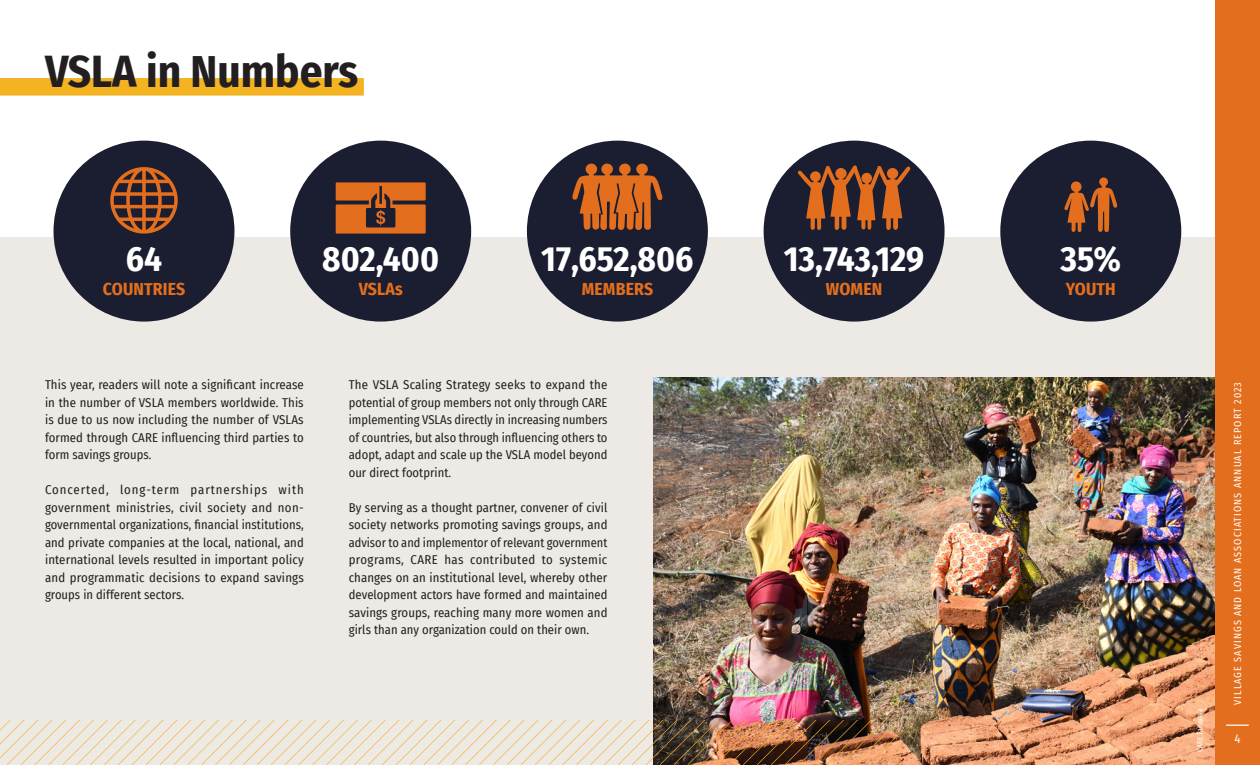
<style>
.page{position:relative;width:1260px;height:765px;background:#fff}
.page>*{position:absolute;margin:0;border:0;box-sizing:border-box;transform-origin:0 0}
.Title_36pt_yellow_bar{font:700 45px "Fira Sans Condensed";color:#231f20}
.Heading_20pt{font:700 35px "Fira Sans Condensed";color:#fff}
.Heading_20pt-2{font:700 17.5px "Fira Sans Condensed";letter-spacing:.01em;color:#e36f1e}
.Text_10_14{font:12.5px/17.5px "Fira Sans Condensed";letter-spacing:.005em;color:#231f20;text-align:justify}
.t1{font:12.5px "Fira Sans Condensed";color:#fff}
.t2{font:10px "Fira Sans Condensed";letter-spacing:.11em;color:#fff}
.Photo_Credit{font:7.5px "Fira Sans Condensed";color:#fff}
</style>
<div class="page">
<div style="left:1px;top:238px;width:1258px;height:527px;background:#ede9e5"></div>
<div style="left:0;top:78px;width:364px;height:18px;background:#f4b320"></div>
<img style="left:654px;top:378px;width:561px;height:387px">
<div style="left:54px;top:141px;width:180px;height:181px;background:#1b1d31;border-radius:50%"></div>
<svg style="left:110px;top:167px;width:68px;height:67px"></svg>
<div style="left:527px;top:141px;width:181px;height:181px;background:#1b1d31;border-radius:50%"></div>
<svg style="left:572px;top:164px;width:91px;height:66px"></svg>
<div style="left:290px;top:141px;width:181px;height:181px;background:#1b1d31;border-radius:50%"></div>
<svg style="left:336px;top:182px;width:90px;height:52px"></svg>
<div style="left:764px;top:141px;width:181px;height:181px;background:#1b1d31;border-radius:50%"></div>
<svg style="left:797px;top:165px;width:114px;height:65px"></svg>
<div style="left:1000px;top:141px;width:181px;height:181px;background:#1b1d31;border-radius:50%"></div>
<svg style="left:1064px;top:177px;width:54px;height:55px"></svg>
<img style="left:0;top:720px;width:903px;height:45px">
<div style="left:1215px;top:0;width:45px;height:765px;background:#e36f1e"></div>
<svg style="left:1226px;top:725px;width:23px;height:1px"></svg>
<p class="Title_36pt_yellow_bar" style="left:45px;top:34px;width:315px">VSLA in Numbers</p>
<p class="Heading_20pt" style="left:126px;top:230px;width:38px">64</p>
<p class="Heading_20pt-2" style="left:103px;top:274px;width:84px">COUNTRIES</p>
<p class="Heading_20pt" style="left:322px;top:230px;width:118px">802,400</p>
<p class="Heading_20pt-2" style="left:359px;top:274px;width:45px">VSLAs</p>
<p class="Heading_20pt" style="left:541px;top:230px;width:154px">17,652,806</p>
<p class="Heading_20pt-2" style="left:582px;top:274px;width:73px">MEMBERS</p>
<p class="Text_10_14" style="left:45px;top:376px;width:260px">This year, readers will note a significant increase in the number of VSLA members worldwide. This is due to us now including the number of VSLAs formed through CARE influencing third parties to form savings groups.</p>
<p class="Text_10_14" style="left:45px;top:481px;width:260px">Concerted, long-term partnerships with government ministries, civil society and non&shy;governmental organizations, financial institutions, and private companies at the local, national, and international levels resulted in important policy and programmatic decisions to expand savings groups in different sectors.</p>
<p class="Text_10_14" style="left:349px;top:376px;width:260px">The VSLA Scaling Strategy seeks to expand the potential of group members not only through CARE implementing VSLAs directly in increasing numbers of countries, but also through influencing others to adopt, adapt and scale up the VSLA model beyond our direct footprint.</p>
<p class="Text_10_14" style="left:349px;top:498px;width:260px">By serving as a thought partner, convener of civil society networks promoting savings groups, and advisor to and implementor of relevant government programs, CARE has contributed to systemic changes on an institutional level, whereby other development actors have formed and maintained savings groups, reaching many more women and girls than any organization could on their own.</p>
<p class="Heading_20pt" style="left:784px;top:230px;width:142px">13,743,129</p>
<p class="Heading_20pt-2" style="left:826px;top:274px;width:58px">WOMEN</p>
<p class="Heading_20pt" style="left:1060px;top:230px;width:62px">35%</p>
<p class="Heading_20pt-2" style="left:1066px;top:274px;width:51px">YOUTH</p>
<p class="Photo_Credit" style="left:1194px;top:752px;width:45px;rotate:-90deg">CARE Tanzania</p>
<p class="t2" style="left:1230px;top:705px;width:324px;rotate:-90deg">VILLAGE SAVINGS AND LOAN ASSOCIATIONS ANNUAL REPORT 2023</p>
<p class="t1" style="left:1234px;top:729px;width:8px">4</p>
</div>
